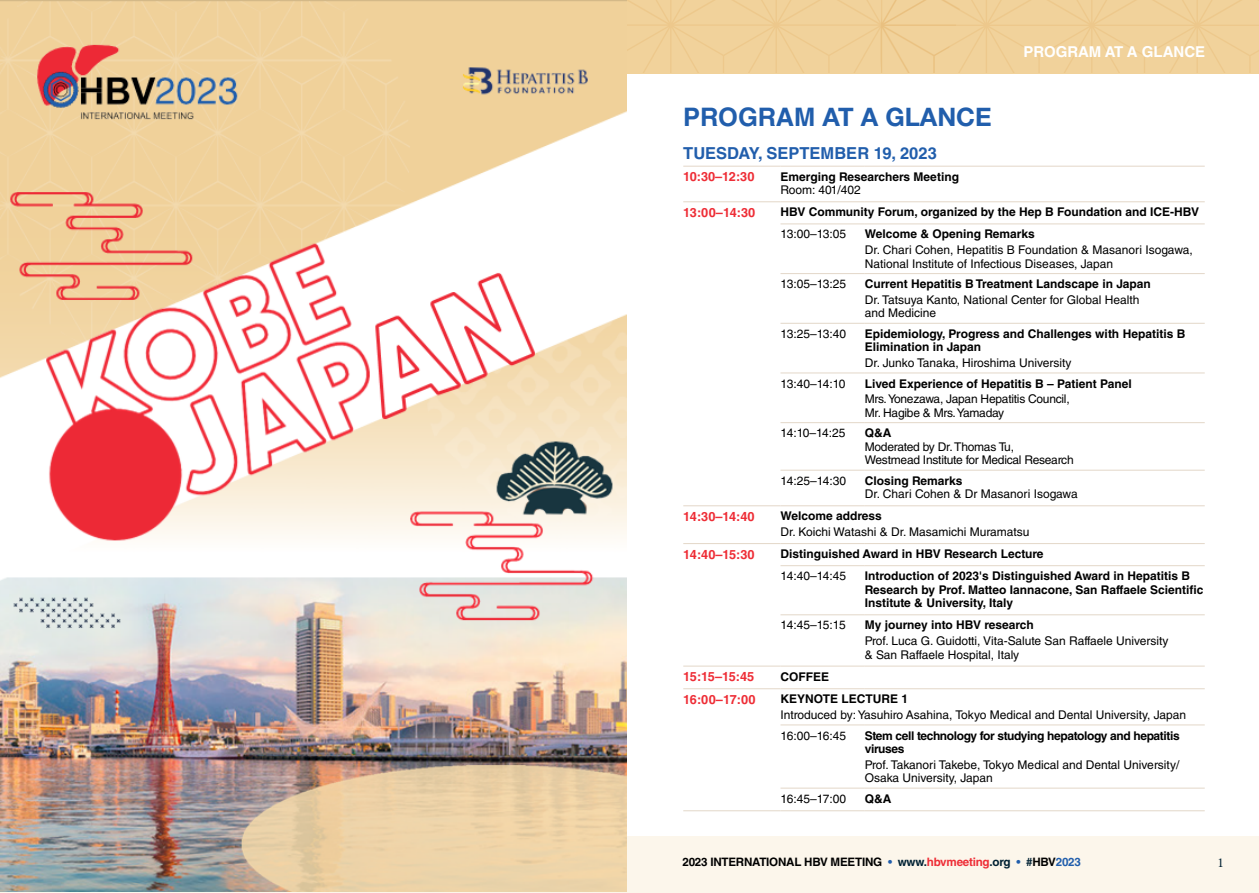
<style>
.page{position:relative;width:1259px;height:893px;background:#fff}
.page>*{position:absolute;margin:0;border:0;box-sizing:border-box;transform-origin:0 0}
.t1{font:700 25.5px "Helvetica Neue LT Std";color:#215eac}
.t2{font:700 16.5px "Helvetica LT Std";color:#215eac}
.t3{font:700 15px "Helvetica LT Std";color:#fff}
.t4{font:13.5px "Minion Pro";color:#002133}
.t5{font:700 12.75px "Helvetica LT Std";letter-spacing:-.035em;color:#ee2d36}
.t6{font:12px/13.5px "Helvetica LT Std";color:#000}
.t7{font:700 12px/13.5px "Helvetica LT Std";color:#000}
.t8{font:12px/13.5px "Helvetica LT Std";letter-spacing:-.02em;color:#000}
.t9{font:700 12px/13.5px "Helvetica LT Std";letter-spacing:-.03em;color:#000}
.t10{font:700 11.7px "Helvetica LT Std";letter-spacing:-.02em;color:#000}
.s1{font-family:"Helvetica LT Std"}
.s2{color:#215eac}
.s3{color:#002133}
.s4{color:#ee2d36}
</style>
<div class="page">
<div style="left:0;top:836px;width:1259px;height:57px;background:#fcf6eb"></div>
<svg style="left:0;top:0;width:1259px;height:72px;background:#f0d098"></svg>
<hr style="left:683px;top:166px;width:97px;height:1px;background:#e3d7c8">
<hr style="left:780px;top:166px;width:85px;height:1px;background:#e3d7c8">
<hr style="left:865px;top:166px;width:339px;height:1px;background:#e3d7c8">
<hr style="left:780px;top:201px;width:85px;height:1px;background:#e3d7c8">
<hr style="left:865px;top:201px;width:339px;height:1px;background:#e3d7c8">
<hr style="left:780px;top:224px;width:85px;height:1px;background:#e3d7c8">
<hr style="left:865px;top:224px;width:339px;height:1px;background:#e3d7c8">
<hr style="left:780px;top:273px;width:85px;height:1px;background:#e3d7c8">
<hr style="left:865px;top:273px;width:339px;height:1px;background:#e3d7c8">
<hr style="left:780px;top:323px;width:85px;height:1px;background:#e3d7c8">
<hr style="left:865px;top:323px;width:339px;height:1px;background:#e3d7c8">
<hr style="left:780px;top:373px;width:85px;height:1px;background:#e3d7c8">
<hr style="left:865px;top:373px;width:339px;height:1px;background:#e3d7c8">
<hr style="left:780px;top:422px;width:85px;height:1px;background:#e3d7c8">
<hr style="left:865px;top:422px;width:339px;height:1px;background:#e3d7c8">
<hr style="left:780px;top:470px;width:85px;height:1px;background:#e3d7c8">
<hr style="left:865px;top:470px;width:339px;height:1px;background:#e3d7c8">
<hr style="left:780px;top:505px;width:85px;height:1px;background:#e3d7c8">
<hr style="left:865px;top:505px;width:339px;height:1px;background:#e3d7c8">
<hr style="left:780px;top:543px;width:85px;height:1px;background:#e3d7c8">
<hr style="left:865px;top:543px;width:339px;height:1px;background:#e3d7c8">
<hr style="left:780px;top:666px;width:85px;height:1px;background:#e3d7c8">
<hr style="left:865px;top:666px;width:339px;height:1px;background:#e3d7c8">
<hr style="left:780px;top:688px;width:85px;height:1px;background:#e3d7c8">
<hr style="left:865px;top:688px;width:339px;height:1px;background:#e3d7c8">
<hr style="left:780px;top:724px;width:85px;height:1px;background:#e3d7c8">
<hr style="left:865px;top:724px;width:339px;height:1px;background:#e3d7c8">
<hr style="left:683px;top:201px;width:97px;height:1px;background:#e3d7c8">
<hr style="left:683px;top:505px;width:97px;height:1px;background:#e3d7c8">
<hr style="left:780px;top:565px;width:85px;height:1px;background:#e3d7c8">
<hr style="left:865px;top:565px;width:339px;height:1px;background:#e3d7c8">
<hr style="left:780px;top:614px;width:85px;height:1px;background:#e3d7c8">
<hr style="left:865px;top:614px;width:339px;height:1px;background:#e3d7c8">
<hr style="left:683px;top:543px;width:97px;height:1px;background:#e3d7c8">
<hr style="left:683px;top:666px;width:97px;height:1px;background:#e3d7c8">
<hr style="left:780px;top:788px;width:85px;height:1px;background:#e3d7c8">
<hr style="left:865px;top:788px;width:339px;height:1px;background:#e3d7c8">
<hr style="left:683px;top:688px;width:97px;height:1px;background:#e3d7c8">
<hr style="left:780px;top:810px;width:85px;height:1px;background:#e3d7c8">
<hr style="left:865px;top:810px;width:339px;height:1px;background:#e3d7c8">
<hr style="left:683px;top:810px;width:97px;height:1px;background:#e3d7c8">
<img style="left:0;top:1px;width:626px;height:891px">
<p class="t3" style="left:1023px;top:42px;width:183px">PROGRAM AT A GLANCE</p>
<h1 class="t1" style="left:683px;top:101px;width:310px"><span class="s1">PROGRAM</span> AT A GLANCE</h1>
<h2 class="t2" style="left:683px;top:144px;width:255px">TUESDAY, SEPTEMBER 19, 2023</h2>
<p class="t5" style="left:683px;top:169px;width:73px">10:30–12:30</p>
<p class="t7" style="left:780px;top:170px;width:180px">Emerging Researchers Meeting</p>
<p class="t6" style="left:780px;top:183px;width:82px">Room: 401/402</p>
<p class="t5" style="left:683px;top:205px;width:73px">13:00–14:30</p>
<p class="t7" style="left:780px;top:205px;width:420px">HBV Community Forum, organized by the Hep B Foundation and ICE-HBV</p>
<p class="t6" style="left:780px;top:227px;width:67px">13:00–13:05</p>
<p class="t7" style="left:865px;top:227px;width:171px">Welcome &amp; Opening Remarks</p>
<p class="t6" style="left:865px;top:243px;width:329px">Dr. Chari Cohen, Hepatitis B Foundation &amp; Masanori Isogawa,<br>National Institute of Infectious Diseases, Japan</p>
<p class="t6" style="left:780px;top:277px;width:67px">13:05–13:25</p>
<p class="t7" style="left:865px;top:277px;width:287px">Current Hepatitis B Treatment Landscape in Japan</p>
<p class="t6" style="left:865px;top:293px;width:276px">Dr. Tatsuya Kanto, National Center for Global Health and Medicine</p>
<p class="t6" style="left:780px;top:327px;width:67px">13:25–13:40</p>
<p class="t7" style="left:865px;top:327px;width:322px">Epidemiology, Progress and Challenges with Hepatitis B<br>Elimination in Japan</p>
<p class="t6" style="left:865px;top:356px;width:208px">Dr. Junko Tanaka, Hiroshima University</p>
<p class="t6" style="left:780px;top:377px;width:67px">13:40–14:10</p>
<p class="t7" style="left:865px;top:376px;width:268px">Lived Experience of Hepatitis B – Patient Panel</p>
<p class="t8" style="left:865px;top:392px;width:206px">Mrs. Yonezawa, Japan Hepatitis Council,<br>Mr. Hagibe &amp; Mrs. Yamaday</p>
<p class="t6" style="left:780px;top:426px;width:67px">14:10–14:25</p>
<p class="t7" style="left:865px;top:426px;width:28px">Q&amp;A</p>
<p class="t8" style="left:865px;top:440px;width:210px">Moderated by Dr. Thomas Tu,<br>Westmead Institute for Medical Research</p>
<p class="t6" style="left:780px;top:474px;width:67px">14:25–14:30</p>
<p class="t7" style="left:865px;top:474px;width:99px">Closing Remarks</p>
<p class="t6" style="left:865px;top:487px;width:214px">Dr. Chari Cohen &amp; Dr Masanori Isogawa</p>
<p class="t5" style="left:683px;top:509px;width:73px">14:30–14:40</p>
<p class="t7" style="left:780px;top:509px;width:103px">Welcome address</p>
<p class="t6" style="left:780px;top:525px;width:251px">Dr. Koichi Watashi &amp; Dr. Masamichi Muramatsu</p>
<p class="t5" style="left:683px;top:546px;width:73px">14:40–15:30</p>
<p class="t7" style="left:780px;top:547px;width:265px">Distinguished Award in HBV Research Lecture</p>
<p class="t6" style="left:780px;top:569px;width:67px">14:40–14:45</p>
<p class="t7" style="left:865px;top:569px;width:340px">Introduction of 2023's Distinguished Award in Hepatitis B<br>Research by Prof. Matteo Iannacone, San Raffaele Scientific<br>Institute &amp; University, Italy</p>
<p class="t6" style="left:780px;top:618px;width:67px">14:45–15:15</p>
<p class="t7" style="left:865px;top:618px;width:171px">My journey into HBV research</p>
<p class="t6" style="left:865px;top:634px;width:305px">Prof. Luca G. Guidotti, Vita-Salute San Raffaele University &amp; San Raffaele Hospital, Italy</p>
<p class="t5" style="left:683px;top:669px;width:72px">15:15–15:45</p>
<p class="t7" style="left:780px;top:669px;width:50px">COFFEE</p>
<p class="t5" style="left:683px;top:692px;width:74px">16:00–17:00</p>
<p class="t7" style="left:780px;top:692px;width:129px">KEYNOTE LECTURE 1</p>
<p class="t6" style="left:780px;top:704px;width:407px;line-height:20.5px">Introduced by: Yasuhiro Asahina, Tokyo Medical and Dental University, Japan<br>16:00–16:45</p>
<p class="t9" style="left:865px;top:728px;width:316px">Stem cell technology for studying hepatology and hepatitis viruses</p>
<p class="t6" style="left:865px;top:758px;width:316px">Prof. Takanori Takebe, Tokyo Medical and Dental University/<br>Osaka University, Japan</p>
<p class="t6" style="left:780px;top:792px;width:67px">16:45–17:00</p>
<p class="t7" style="left:865px;top:791px;width:28px">Q&amp;A</p>
<p class="t10" style="left:682px;top:855px;width:400px">2023 INTERNATIONAL HBV MEETING <span class="s2">•</span> <span class="s3">www.</span><span class="s4">hbvmeeting</span><span class="s3">.org</span> <span class="s2">•</span> <span class="s3">#</span>HBV<span class="s2">2023</span></p>
<p class="t4" style="left:1217px;top:853px;width:8px">1</p>
</div>
